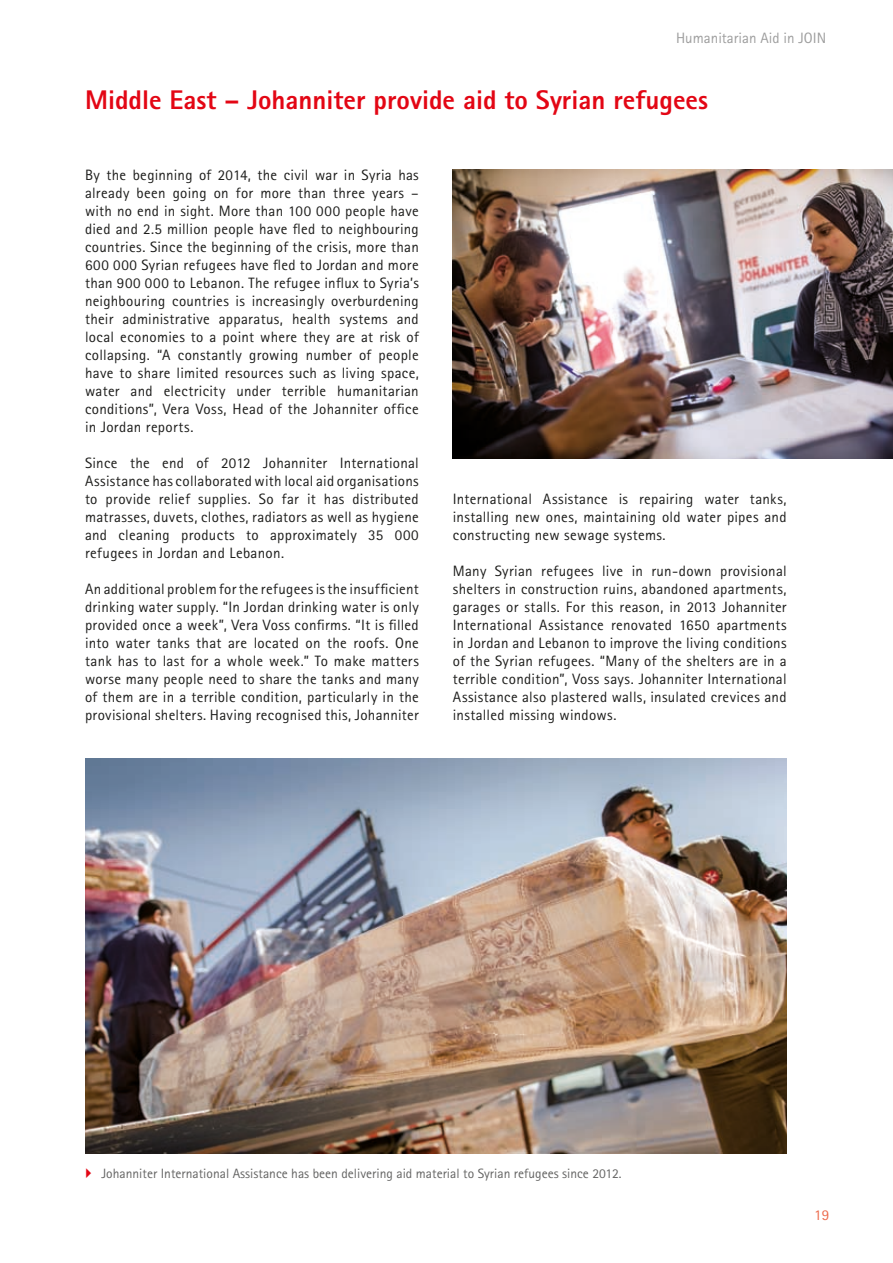
<style>
.page{position:relative;width:893px;height:1263px;background:#fff}
.page>*{position:absolute;margin:0;border:0;box-sizing:border-box;transform-origin:0 0}
.t1{font:800 27px "Rotis Sans Serif";color:#e30614}
.t2{font:15px/18px "Rotis Sans Serif";letter-spacing:.02em;color:#1d1d1b;text-align:justify}
.t3{font:15px "Rotis Sans Serif";color:#9d9d9d}
.t4{font:15px "Rotis Sans Serif";color:#ed6a4b}
.t5{font:13.5px "Rotis Sans Serif";color:#646463}
</style>
<div class="page">
<img style="left:85px;top:759px;width:702px;height:394px">
<img style="left:453px;top:170px;width:440px;height:288px">
<p class="t3" style="left:676px;top:29px;width:152px">Humanitarian Aid in JOIN</p>
<h1 class="t1" style="left:85px;top:83px;width:624px">Middle East – Johanniter provide aid to Syrian refugees</h1>
<p class="t2" style="left:85px;top:166px;width:335px">By the beginning of 2014, the civil war in Syria has already been going on for more than three years – with no end in sight. More than 100 000 people have died and 2.5 million people have fled to neighbouring countries. Since the beginning of the crisis, more than 600 000 Syrian refugees have fled to Jordan and more than 900 000 to Lebanon. The refugee influx to Syria’s neighbouring countries is increasingly overburdening their administrative apparatus, health systems and local economies to a point where they are at risk of collapsing. “A constantly growing number of people have to share limited resources such as living space, water and electricity under terrible humanitarian conditions”, Vera Voss, Head of the Johanniter office in Jordan reports.</p>
<p class="t2" style="left:85px;top:454px;width:335px">Since the end of 2012 Johanniter International Assistance has collaborated with local aid organisations to provide relief supplies. So far it has distributed matrasses, duvets, clothes, radiators as well as hygiene and cleaning products to approximately 35 000 refugees in Jordan and Lebanon.</p>
<p class="t2" style="left:85px;top:580px;width:335px">An additional problem for the refugees is the insufficient drinking water supply. “In Jordan drinking water is only provided once a week”, Vera Voss confirms. “It is filled into water tanks that are located on the roofs. One tank has to last for a whole week.” To make matters worse many people need to share the tanks and many of them are in a terrible condition, particularly in the provisional shelters. Having recognised this, Johanniter</p>
<p class="t2" style="left:453px;top:490px;width:335px">International Assistance is repairing water tanks, installing new ones, maintaining old water pipes and constructing new sewage systems.</p>
<p class="t2" style="left:453px;top:562px;width:335px">Many Syrian refugees live in run-down provisional shelters in construction ruins, abandoned apartments, garages or stalls. For this reason, in 2013 Johanniter International Assistance renovated 1650 apartments in Jordan and Lebanon to improve the living conditions of the Syrian refugees. “Many of the shelters are in a terrible condition”, Voss says. Johanniter International Assistance also plastered walls, insulated crevices and installed missing windows.</p>
<p class="t5" style="left:102px;top:1165px;width:522px">Johanniter International Assistance has been delivering aid material to Syrian refugees since 2012.</p>
<p class="t4" style="left:814px;top:1206px;width:16px">19</p>
</div>
